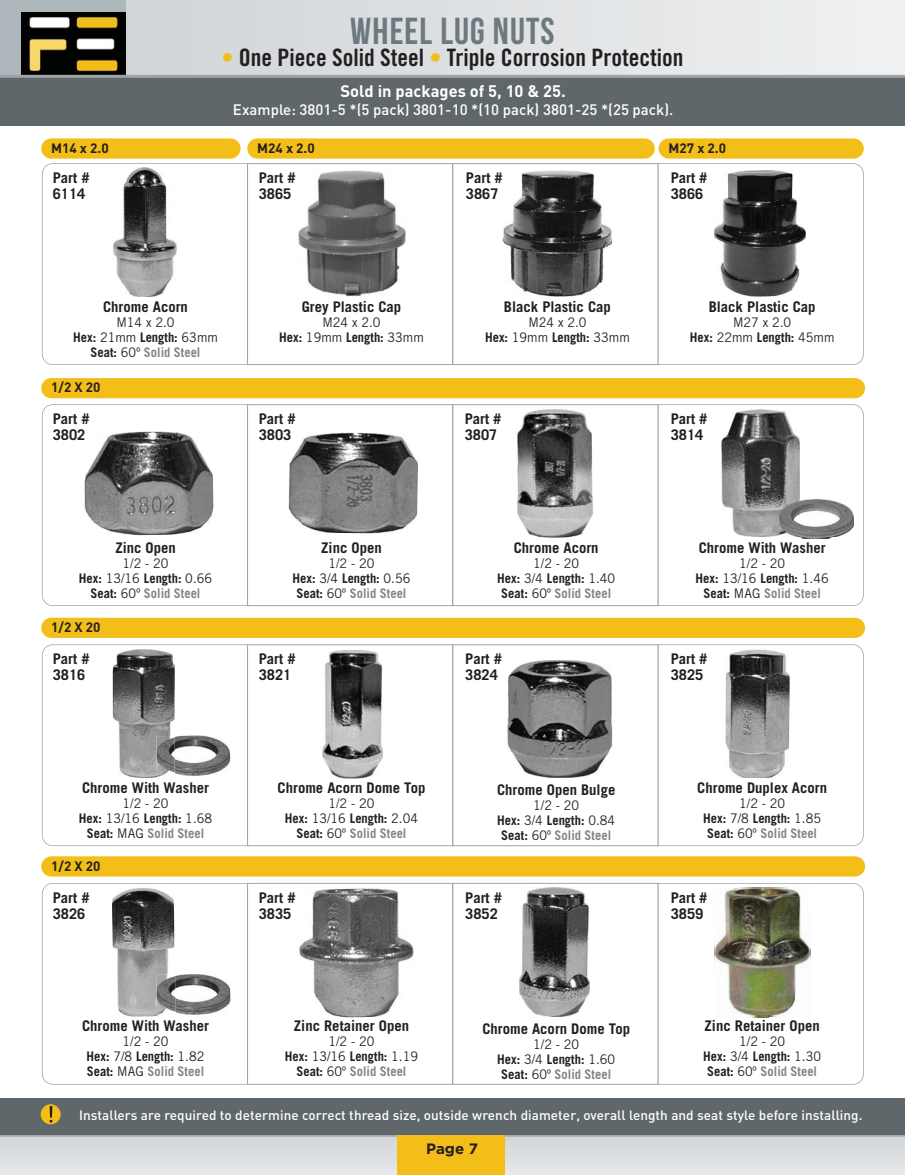
<style>
.page{position:relative;width:905px;height:1175px;background:#fff}
.page>*{position:absolute;margin:0;border:0;box-sizing:border-box;transform-origin:0 0}
.t1{font:700 37.5px "Bebas Neue";letter-spacing:.03em;color:#6c797e}
.t2{font:24px "Trade Gothic Bold Cond Twenty";color:#231f20}
.t3{font:700 16.5px "DIN";color:#fff}
.t4{font:500 15px "DIN";color:#fff}
.t5{font:700 15px "Gotham";color:#231f20}
.t6{font:700 14.7px/16px "Trade Gothic";color:#231f20}
.t7{font:500 13.5px "DIN";letter-spacing:.005em;color:#fff}
.t8{font:700 13.5px "DIN";color:#231f20}
.t9{font:13.2px/15px "Trade Gothic";color:#231f20;text-align:center;scale:.95 1}
.s1{color:#f4be18}
.s2{font-weight:700}
.s3{font-weight:700;color:#828487}
</style>
<div class="page">
<div style="left:0;top:1098px;width:904px;height:37px;background:#5f676a"></div>
<div style="left:0;top:77px;width:904px;height:48px;background:#5f676a"></div>
<div style="left:0;top:1135px;width:904px;height:39px;background:#dbdee0"></div>
<div style="left:118px;top:0;width:786px;height:76px;background:linear-gradient(to right,#d0d4d7,#eff0f1)"></div>
<hr style="left:0;top:1135px;width:904px;height:1px;background:#a1a3a5">
<div style="left:397px;top:1135px;width:107px;height:39px;background:#f4be18"></div>
<div style="left:0;top:0;width:125px;height:76px;background:#adb7bc"></div>
<img style="left:22px;top:13px;width:103px;height:62px">
<hr style="left:0;top:75px;width:904px;height:3px;background:#a1a3a5">
<svg style="left:41px;top:1104px;width:20px;height:20px"></svg>
<svg style="left:50px;top:1106px;width:2px;height:16px"></svg>
<svg style="left:42px;top:163px;width:205px;height:202px"></svg>
<img style="left:113px;top:168px;width:63px;height:129px">
<div style="left:247px;top:163px;width:206px;height:202px;border:1px solid #a1a3a5"></div>
<img style="left:298px;top:170px;width:108px;height:127px">
<div style="left:452px;top:163px;width:206px;height:202px;border:1px solid #a1a3a5"></div>
<img style="left:502px;top:170px;width:110px;height:127px">
<svg style="left:657px;top:163px;width:206px;height:202px"></svg>
<img style="left:712px;top:169px;width:95px;height:128px">
<div style="left:41px;top:138px;width:199px;height:21px;background:#f4be18;border-radius:10px"></div>
<div style="left:41px;top:378px;width:824px;height:20px;background:#f4be18;border-radius:10px"></div>
<div style="left:41px;top:617px;width:824px;height:21px;background:#f4be18;border-radius:10px"></div>
<div style="left:658px;top:138px;width:205px;height:21px;background:#f4be18;border-radius:10px"></div>
<div style="left:247px;top:138px;width:407px;height:21px;background:#f4be18;border-radius:10px"></div>
<svg style="left:42px;top:404px;width:205px;height:202px"></svg>
<img style="left:83px;top:430px;width:131px;height:106px">
<div style="left:247px;top:404px;width:206px;height:202px;border:1px solid #a1a3a5"></div>
<img style="left:288px;top:432px;width:130px;height:102px">
<div style="left:452px;top:404px;width:206px;height:202px;border:1px solid #a1a3a5"></div>
<img style="left:517px;top:409px;width:76px;height:129px">
<svg style="left:657px;top:404px;width:206px;height:202px"></svg>
<img style="left:721px;top:410px;width:78px;height:90px">
<img style="left:721px;top:500px;width:132px;height:38px">
<svg style="left:42px;top:644px;width:205px;height:202px"></svg>
<img style="left:113px;top:649px;width:62px;height:128px">
<div style="left:247px;top:644px;width:206px;height:202px;border:1px solid #a1a3a5"></div>
<img style="left:322px;top:650px;width:61px;height:129px">
<div style="left:452px;top:644px;width:206px;height:202px;border:1px solid #a1a3a5"></div>
<img style="left:507px;top:660px;width:105px;height:118px">
<svg style="left:657px;top:644px;width:206px;height:202px"></svg>
<img style="left:724px;top:649px;width:65px;height:129px">
<div style="left:41px;top:856px;width:824px;height:20px;background:#f4be18;border-radius:10px"></div>
<svg style="left:42px;top:883px;width:205px;height:201px"></svg>
<img style="left:112px;top:887px;width:64px;height:130px">
<div style="left:247px;top:883px;width:206px;height:201px;border:1px solid #a1a3a5"></div>
<img style="left:299px;top:888px;width:115px;height:130px">
<div style="left:452px;top:883px;width:206px;height:201px;border:1px solid #a1a3a5"></div>
<img style="left:519px;top:887px;width:70px;height:129px">
<svg style="left:657px;top:883px;width:206px;height:201px"></svg>
<img style="left:157px;top:735px;width:73px;height:42px">
<img style="left:157px;top:973px;width:73px;height:42px">
<h1 class="t1" style="left:350px;top:9px;width:206px">WHEEL LUG NUTS</h1>
<h2 class="t2" style="left:222px;top:48px;width:463px"><span class="s1">•</span> One Piece Solid Steel <span class="s1">•</span> Triple Corrosion Protection</h2>
<p class="t3" style="left:340px;top:85px;width:227px">Sold in packages of 5, 10 &amp; 25.</p>
<p class="t4" style="left:233px;top:104px;width:442px">Example: 3801-5 *(5 pack) 3801-10 *(10 pack) 3801-25 *(25 pack).</p>
<p class="t8" style="left:51px;top:143px;width:59px">M14 x 2.0</p>
<p class="t8" style="left:257px;top:143px;width:59px">M24 x 2.0</p>
<p class="t8" style="left:668px;top:143px;width:59px">M27 x 2.0</p>
<p class="t6" style="left:53px;top:171px;width:38px">Part #<br>6114</p>
<p class="t6" style="left:259px;top:171px;width:38px">Part #<br>3865</p>
<p class="t6" style="left:670px;top:171px;width:38px">Part #<br>3866</p>
<p class="t6" style="left:466px;top:171px;width:38px">Part #<br>3867</p>
<p class="t6" style="left:103px;top:300px;width:86px">Chrome Acorn</p>
<p class="t9" style="left:73px;top:315px;width:154px">M14 x 2.0<br><span class="s2">Hex:</span> 21mm <span class="s2">Length:</span> 63mm<br><span class="s2">Seat:</span> 60º <span class="s3">Solid Steel</span></p>
<p class="t8" style="left:51px;top:383px;width:51px">1/2 X 20</p>
<p class="t6" style="left:302px;top:300px;width:101px">Grey Plastic Cap</p>
<p class="t9" style="left:279px;top:315px;width:154px">M24 x 2.0<br><span class="s2">Hex:</span> 19mm <span class="s2">Length:</span> 33mm</p>
<p class="t6" style="left:504px;top:300px;width:108px">Black Plastic Cap</p>
<p class="t9" style="left:485px;top:315px;width:154px">M24 x 2.0<br><span class="s2">Hex:</span> 19mm <span class="s2">Length:</span> 33mm</p>
<p class="t6" style="left:708px;top:300px;width:108px">Black Plastic Cap</p>
<p class="t9" style="left:689px;top:315px;width:154px">M27 x 2.0<br><span class="s2">Hex:</span> 22mm <span class="s2">Length:</span> 45mm</p>
<p class="t6" style="left:53px;top:412px;width:38px">Part #<br>3802</p>
<p class="t6" style="left:259px;top:412px;width:38px">Part #<br>3803</p>
<p class="t6" style="left:464px;top:412px;width:38px">Part #<br>3807</p>
<p class="t6" style="left:670px;top:412px;width:38px">Part #<br>3814</p>
<p class="t6" style="left:115px;top:540px;width:62px">Zinc Open</p>
<p class="t9" style="left:79px;top:556px;width:142px">1/2 - 20<br><span class="s2">Hex:</span> 13/16 <span class="s2">Length:</span> 0.66<br><span class="s2">Seat:</span> 60º <span class="s3">Solid Steel</span></p>
<p class="t8" style="left:51px;top:622px;width:51px">1/2 X 20</p>
<p class="t6" style="left:321px;top:540px;width:62px">Zinc Open</p>
<p class="t9" style="left:292px;top:556px;width:126px">1/2 - 20<br><span class="s2">Hex:</span> 3/4 <span class="s2">Length:</span> 0.56<br><span class="s2">Seat:</span> 60º <span class="s3">Solid Steel</span></p>
<p class="t6" style="left:514px;top:540px;width:86px">Chrome Acorn</p>
<p class="t9" style="left:497px;top:556px;width:126px">1/2 - 20<br><span class="s2">Hex:</span> 3/4 <span class="s2">Length:</span> 1.40<br><span class="s2">Seat:</span> 60º <span class="s3">Solid Steel</span></p>
<p class="t6" style="left:698px;top:540px;width:128px">Chrome With Washer</p>
<p class="t9" style="left:695px;top:556px;width:142px">1/2 - 20<br><span class="s2">Hex:</span> 13/16 <span class="s2">Length:</span> 1.46<br><span class="s2">Seat:</span> MAG <span class="s3">Solid Steel</span></p>
<p class="t6" style="left:53px;top:652px;width:38px">Part #<br>3816</p>
<p class="t6" style="left:259px;top:652px;width:38px">Part #<br>3821</p>
<p class="t6" style="left:465px;top:652px;width:38px">Part #<br>3824</p>
<p class="t6" style="left:670px;top:652px;width:38px">Part #<br>3825</p>
<p class="t6" style="left:82px;top:780px;width:128px">Chrome With Washer</p>
<p class="t9" style="left:79px;top:796px;width:142px">1/2 - 20<br><span class="s2">Hex:</span> 13/16 <span class="s2">Length:</span> 1.68<br><span class="s2">Seat:</span> MAG <span class="s3">Solid Steel</span></p>
<p class="t6" style="left:277px;top:780px;width:149px">Chrome Acorn Dome Top</p>
<p class="t9" style="left:285px;top:796px;width:142px">1/2 - 20<br><span class="s2">Hex:</span> 13/16 <span class="s2">Length:</span> 2.04<br><span class="s2">Seat:</span> 60º <span class="s3">Solid Steel</span></p>
<p class="t6" style="left:497px;top:783px;width:120px">Chrome Open Bulge</p>
<p class="t9" style="left:497px;top:799px;width:126px">1/2 - 20<br><span class="s2">Hex:</span> 3/4 <span class="s2">Length:</span> 0.84<br><span class="s2">Seat:</span> 60º <span class="s3">Solid Steel</span></p>
<p class="t6" style="left:697px;top:780px;width:131px">Chrome Duplex Acorn</p>
<p class="t9" style="left:703px;top:796px;width:126px">1/2 - 20<br><span class="s2">Hex:</span> 7/8 <span class="s2">Length:</span> 1.85<br><span class="s2">Seat:</span> 60º <span class="s3">Solid Steel</span></p>
<p class="t8" style="left:51px;top:861px;width:51px">1/2 X 20</p>
<p class="t6" style="left:53px;top:890px;width:38px">Part #<br>3826</p>
<p class="t6" style="left:259px;top:890px;width:38px">Part #<br>3835</p>
<p class="t6" style="left:465px;top:890px;width:38px">Part #<br>3852</p>
<p class="t6" style="left:670px;top:890px;width:38px">Part #<br>3859</p>
<p class="t6" style="left:82px;top:1019px;width:128px">Chrome With Washer</p>
<p class="t9" style="left:87px;top:1035px;width:126px">1/2 - 20<br><span class="s2">Hex:</span> 7/8 <span class="s2">Length:</span> 1.82<br><span class="s2">Seat:</span> MAG <span class="s3">Solid Steel</span></p>
<p class="t6" style="left:294px;top:1019px;width:117px">Zinc Retainer Open</p>
<p class="t9" style="left:285px;top:1035px;width:142px">1/2 - 20<br><span class="s2">Hex:</span> 13/16 <span class="s2">Length:</span> 1.19<br><span class="s2">Seat:</span> 60º <span class="s3">Solid Steel</span></p>
<p class="t6" style="left:482px;top:1021px;width:149px">Chrome Acorn Dome Top</p>
<p class="t9" style="left:497px;top:1037px;width:126px">1/2 - 20<br><span class="s2">Hex:</span> 3/4 <span class="s2">Length:</span> 1.60<br><span class="s2">Seat:</span> 60º <span class="s3">Solid Steel</span></p>
<p class="t6" style="left:704px;top:1019px;width:117px">Zinc Retainer Open</p>
<p class="t9" style="left:703px;top:1035px;width:126px">1/2 - 20<br><span class="s2">Hex:</span> 3/4 <span class="s2">Length:</span> 1.30<br><span class="s2">Seat:</span> 60º <span class="s3">Solid Steel</span></p>
<p class="t7" style="left:79px;top:1109px;width:785px">Installers are required to determine correct thread size, outside wrench diameter, overall length and seat style before installing.</p>
<p class="t5" style="left:426px;top:1139px;width:53px">Page 7</p>
</div>
